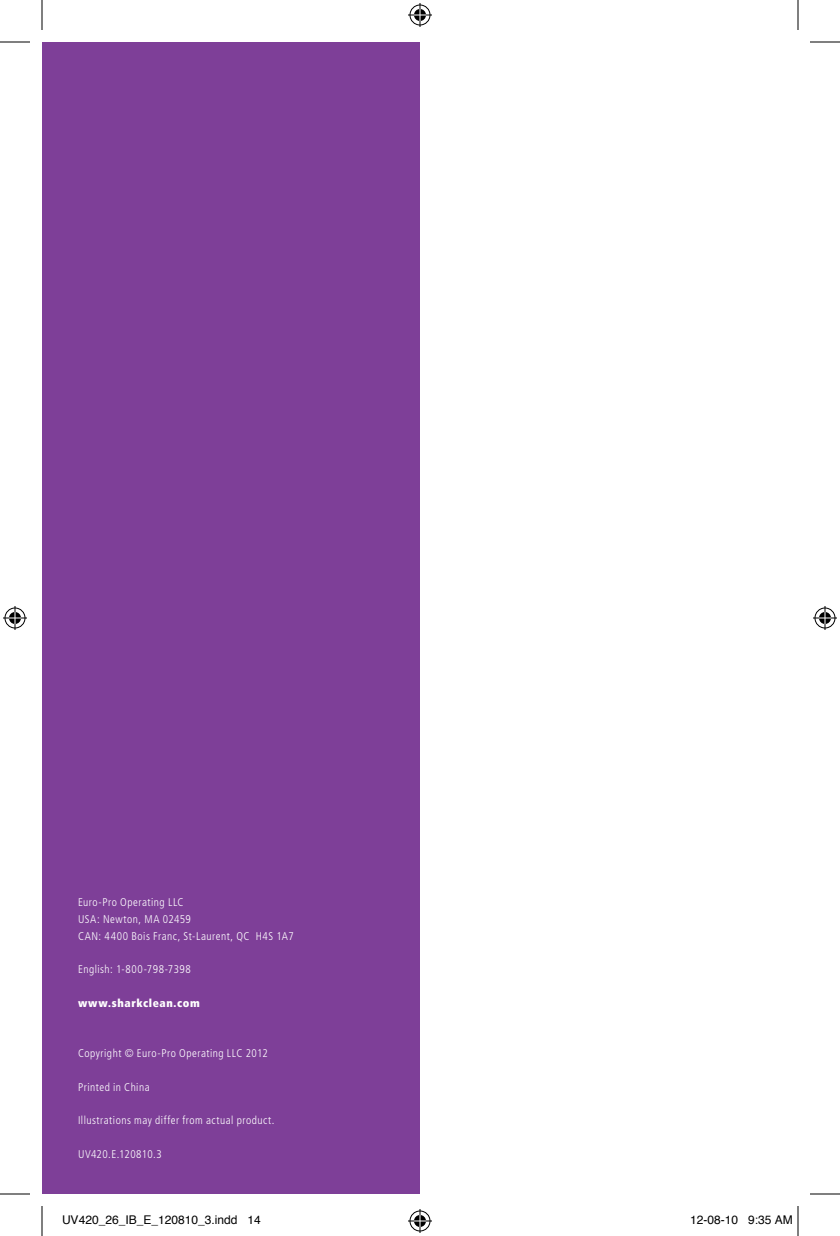
<style>
.page{position:relative;width:840px;height:1236px;background:#fff}
.page>*{position:absolute;margin:0;border:0;box-sizing:border-box;transform-origin:0 0}
.t1{font:12px "Helvetica";color:#000}
.t2{font:300 condensed 11.2px/16.8px "Frutiger LT Std";letter-spacing:.045em;color:#fff}
.t3{font:900 condensed 11.2px "Frutiger LT Std";letter-spacing:.055em;color:#fff}
.t4{font:300 condensed 11.2px "Frutiger LT Std";letter-spacing:.025em;color:#fff}
</style>
<div class="page">
<div style="left:42px;top:42px;width:378px;height:1152px;background:#7e3f98"></div>
<hr style="left:0;top:42px;width:30px;height:1px;background:#000">
<hr style="left:810px;top:42px;width:30px;height:1px;background:#000">
<hr style="left:0;top:1194px;width:30px;height:1px;background:#000">
<hr style="left:810px;top:1194px;width:30px;height:1px;background:#000">
<hr style="left:42px;top:0;width:1px;height:30px;background:#000">
<hr style="left:42px;top:1206px;width:1px;height:30px;background:#000">
<hr style="left:798px;top:0;width:1px;height:30px;background:#000">
<hr style="left:798px;top:1206px;width:1px;height:30px;background:#000">
<svg style="left:408px;top:3px;width:24px;height:24px"></svg>
<svg style="left:408px;top:1209px;width:24px;height:24px"></svg>
<svg style="left:3px;top:606px;width:24px;height:24px"></svg>
<svg style="left:813px;top:606px;width:24px;height:24px"></svg>
<p class="t2" style="left:78px;top:894px;width:217px">Euro-Pro Operating LLC<br>USA: Newton, MA 02459<br>CAN: 4400 Bois Franc, St-Laurent, QC H4S 1A7</p>
<p class="t2" style="left:78px;top:961px;width:114px">English: 1-800-798-7398</p>
<p class="t3" style="left:78px;top:996px;width:123px">www.sharkclean.com</p>
<p class="t2" style="left:78px;top:1045px;width:191px">Copyright © Euro-Pro Operating LLC 2012</p>
<p class="t2" style="left:78px;top:1079px;width:73px">Printed in China</p>
<p class="t2" style="left:78px;top:1112px;width:198px">Illustrations may differ from actual product.</p>
<p class="t4" style="left:78px;top:1148px;width:85px">UV420.E.120810.3</p>
<p class="t1" style="left:62px;top:1211px;width:200px">UV420_26_IB_E_120810_3.indd 14</p>
<p class="t1" style="left:690px;top:1211px;width:104px">12-08-10 9:35 AM</p>
</div>
